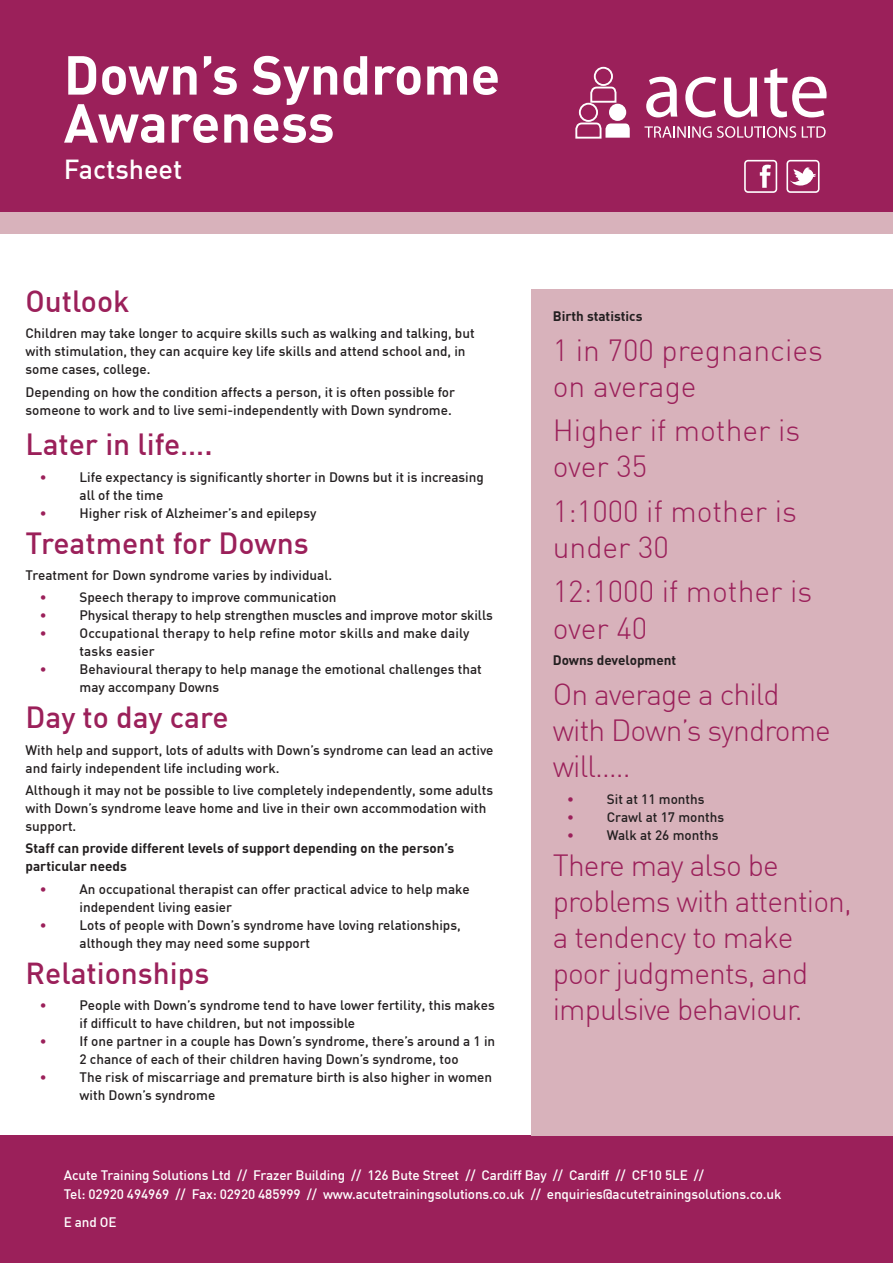
<style>
.page{position:relative;width:893px;height:1263px;background:#fff}
.page>*{position:absolute;margin:0;border:0;box-sizing:border-box;transform-origin:0 0}
.t1{font:700 54px "DIN";color:#fff}
.SidePanel_Statement{font:300 30px/36px "DIN";letter-spacing:-.03em;color:#9b205a}
.SidePanel_Statement-2{font:300 30px/36px "DIN";color:#9b205a}
.Content_head_Red{font:500 30px "DIN";color:#9b205a}
.t2{font:500 27px "DIN";color:#fff}
.Body{font:500 13.5px/18px "DIN";color:#231f20}
.t3{font:500 13.5px/19.5px "DIN";letter-spacing:-.01em;color:#fff}
.Body_Sub_head{font:700 13.5px/18px "DIN";color:#231f20}
.t4{font:500 13.5px "DIN";color:#9b205a}
</style>
<div class="page">
<div style="left:0;top:1135px;width:893px;height:128px;background:#9b205a"></div>
<div style="left:0;top:0;width:893px;height:213px;background:#9b205a"></div>
<svg style="left:646px;top:77px;width:31px;height:40px"></svg>
<svg style="left:685px;top:77px;width:31px;height:40px"></svg>
<svg style="left:724px;top:78px;width:33px;height:39px"></svg>
<svg style="left:764px;top:68px;width:63px;height:49px"></svg>
<svg style="left:644px;top:126px;width:152px;height:12px"></svg>
<svg style="left:802px;top:126px;width:24px;height:12px"></svg>
<div style="left:609px;top:104px;width:17px;height:17px;background:#fff;border-radius:50%"></div>
<svg style="left:575px;top:122px;width:55px;height:17px"></svg>
<div style="left:579px;top:103px;width:19px;height:19px;border:2px solid #fff;border-radius:50%"></div>
<svg style="left:589px;top:86px;width:28px;height:18px"></svg>
<div style="left:594px;top:67px;width:19px;height:19px;border:2px solid #fff;border-radius:50%"></div>
<div style="left:0;top:213px;width:893px;height:21px;background:#d8b2bb"></div>
<svg style="left:744px;top:160px;width:33px;height:33px"></svg>
<svg style="left:786px;top:160px;width:33px;height:33px"></svg>
<div style="left:531px;top:289px;width:362px;height:846px;background:#d8b2bb"></div>
<p class="t1" style="left:64px;top:40px;width:438px">Down’s Syndrome</p>
<p class="t1" style="left:64px;top:88px;width:272px">Awareness</p>
<p class="t2" style="left:64px;top:152px;width:120px">Factsheet</p>
<p class="Content_head_Red" style="left:26px;top:282px;width:106px">Outlook</p>
<p class="Body" style="left:26px;top:324px;width:451px">Children may take longer to acquire skills such as walking and talking, but with stimulation, they can acquire key life skills and attend school and, in some cases, college.</p>
<p class="Body" style="left:26px;top:382px;width:431px">Depending on how the condition affects a person, it is often possible for someone to work and to live semi-independently with Down syndrome.</p>
<p class="Content_head_Red" style="left:26px;top:425px;width:189px">Later in life….</p>
<p class="t4" style="left:40px;top:468px;width:8px">•</p>
<p class="Body" style="left:80px;top:467px;width:406px">Life expectancy is significantly shorter in Downs but it is increasing all of the time</p>
<p class="t4" style="left:40px;top:504px;width:8px">•</p>
<p class="Body" style="left:80px;top:503px;width:238px">Higher risk of Alzheimer’s and epilepsy</p>
<p class="Content_head_Red" style="left:26px;top:523px;width:285px">Treatment for Downs</p>
<p class="Body" style="left:26px;top:566px;width:308px">Treatment for Down syndrome varies by individual.</p>
<p class="t4" style="left:40px;top:589px;width:8px">•</p>
<p class="Body" style="left:80px;top:588px;width:259px">Speech therapy to improve communication</p>
<p class="t4" style="left:40px;top:607px;width:8px">•</p>
<p class="Body" style="left:80px;top:606px;width:415px">Physical therapy to help strengthen muscles and improve motor skills</p>
<p class="t4" style="left:40px;top:625px;width:8px">•</p>
<p class="Body" style="left:80px;top:624px;width:391px">Occupational therapy to help refine motor skills and make daily tasks easier</p>
<p class="t4" style="left:40px;top:661px;width:8px">•</p>
<p class="Body" style="left:80px;top:660px;width:404px">Behavioural therapy to help manage the emotional challenges that may accompany Downs</p>
<p class="Content_head_Red" style="left:26px;top:698px;width:205px">Day to day care</p>
<p class="Body" style="left:26px;top:740px;width:469px">With help and support, lots of adults with Down’s syndrome can lead an active and fairly independent life including work.</p>
<p class="Body" style="left:26px;top:781px;width:469px">Although it may not be possible to live completely independently, some adults with Down’s syndrome leave home and live in their own accommodation with support.</p>
<p class="Body_Sub_head" style="left:26px;top:839px;width:430px">Staff can provide different levels of support depending on the person’s particular needs</p>
<p class="t4" style="left:40px;top:880px;width:8px">•</p>
<p class="Body" style="left:80px;top:879px;width:392px">An occupational therapist can offer practical advice to help make independent living easier</p>
<p class="t4" style="left:40px;top:916px;width:8px">•</p>
<p class="Body" style="left:80px;top:915px;width:383px">Lots of people with Down’s syndrome have loving relationships, although they may need some support</p>
<p class="Content_head_Red" style="left:26px;top:953px;width:185px">Relationships</p>
<p class="t4" style="left:40px;top:996px;width:8px">•</p>
<p class="Body" style="left:80px;top:996px;width:417px">People with Down’s syndrome tend to have lower fertility, this makes if difficult to have children, but not impossible</p>
<p class="t4" style="left:40px;top:1032px;width:8px">•</p>
<p class="Body" style="left:80px;top:1032px;width:417px">If one partner in a couple has Down’s syndrome, there’s around a 1 in<br>2 chance of each of their children having Down’s syndrome, too</p>
<p class="t4" style="left:40px;top:1068px;width:8px">•</p>
<p class="Body" style="left:80px;top:1068px;width:414px">The risk of miscarriage and premature birth is also higher in women with Down’s syndrome</p>
<p class="Body_Sub_head" style="left:553px;top:306px;width:91px">Birth statistics</p>
<p class="SidePanel_Statement-2" style="left:553px;top:332px;width:272px">1 in 700 pregnancies on average</p>
<p class="SidePanel_Statement-2" style="left:553px;top:412px;width:249px">Higher if mother is over 35</p>
<p class="SidePanel_Statement-2" style="left:553px;top:493px;width:246px">1:1000 if mother is under 30</p>
<p class="SidePanel_Statement-2" style="left:553px;top:573px;width:261px">12:1000 if mother is over 40</p>
<p class="Body_Sub_head" style="left:553px;top:650px;width:125px">Downs development</p>
<p class="SidePanel_Statement" style="left:553px;top:676px;width:280px">On average a child with Down’s syndrome will…..</p>
<p class="t4" style="left:567px;top:790px;width:8px">•</p>
<p class="Body" style="left:607px;top:789px;width:99px">Sit at 11 months</p>
<p class="t4" style="left:567px;top:808px;width:8px">•</p>
<p class="Body" style="left:607px;top:807px;width:119px">Crawl at 17 months</p>
<p class="t4" style="left:567px;top:826px;width:8px">•</p>
<p class="Body" style="left:607px;top:825px;width:113px">Walk at 26 months</p>
<p class="SidePanel_Statement" style="left:553px;top:847px;width:301px">There may also be problems with attention, a tendency to make poor judgments, and impulsive behaviour.</p>
<p class="t3" style="left:64px;top:1164px;width:719px">Acute Training Solutions Ltd // Frazer Building // 126 Bute Street // Cardiff Bay // Cardiff // CF10 5LE //<br>Tel: 02920 494969 // Fax: 02920 485999 // www.acutetrainingsolutions.co.uk // enquiries@acutetrainingsolutions.co.uk</p>
<p class="t3" style="left:64px;top:1212px;width:54px">E and OE</p>
</div>
